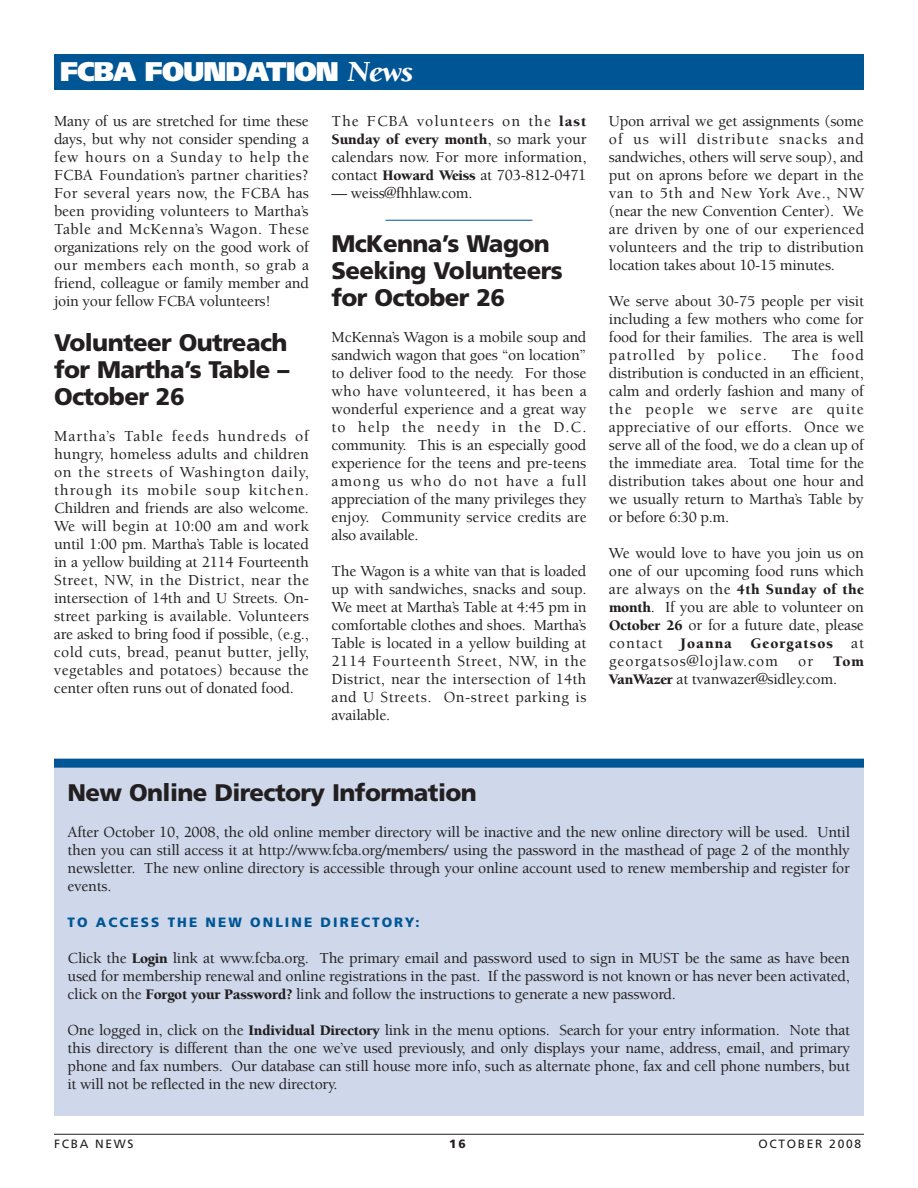
<style>
.page{position:relative;width:918px;height:1188px;background:#fff}
.page>*{position:absolute;margin:0;border:0;box-sizing:border-box;transform-origin:0 0}
.t1{font:900 27px "Frutiger";letter-spacing:-.035em;color:#fff}
.t2{font:900 24px/27px "Frutiger";letter-spacing:-.025em;color:#231f20;text-align:justify}
.t3{font:500 15.75px/18px "Berkeley";letter-spacing:-.015em;color:#231f20;text-align:justify}
.t4{font:500 15.75px "Berkeley";letter-spacing:.06em;color:#231f20}
.t5{font:900 15px "Berkeley";letter-spacing:-.01em;color:#231f20}
.t6{font:900 15px "Berkeley";letter-spacing:.065em;color:#231f20}
.t7{font:900 15px "Berkeley";letter-spacing:.025em;color:#231f20}
.t8{font:900 13.5px "Frutiger";letter-spacing:.155em;color:#005595}
.t9{font:12px "Frutiger";letter-spacing:.14em;color:#231f20}
.t10{font:900 12px "Frutiger";color:#231f20}
.s1{font-family:"Berkeley";font-style:italic;font-size:30px}
.s2{font-weight:900;font-size:15px}
.s3{font-weight:500;font-size:15.75px}
</style>
<div class="page">
<hr style="left:54px;top:1134px;width:810px;height:1px;background:#231f20">
<div style="left:54px;top:767px;width:810px;height:349px;background:#ced8ea"></div>
<div style="left:54px;top:759px;width:810px;height:9px;background:#005595"></div>
<hr style="left:386px;top:220px;width:146px;height:1px;background:#005595">
<div style="left:54px;top:54px;width:810px;height:36px;background:#005595"></div>
<h1 class="t1" style="left:60px;top:61px;width:355px">FCBA FOUNDATION <span class="s1">News</span></h1>
<p class="t3" style="left:54px;top:113px;width:257px">Many of us are stretched for time these days, but why not consider spending a few hours on a Sunday to help the FCBA Foundation’s partner charities?<br>For several years now, the FCBA has been providing volunteers to Martha’s Table and McKenna’s Wagon. These organizations rely on the good work of our members each month, so grab a friend, colleague or family member and join your fellow FCBA volunteers!</p>
<h2 class="t2" style="left:54px;top:331px;width:237px">Volunteer Outreach for Martha’s Table – October 26</h2>
<p class="t3" style="left:54px;top:428px;width:257px">Martha’s Table feeds hundreds of hungry, homeless adults and children on the streets of Washington daily, through its mobile soup kitchen.<br>Children and friends are also welcome.<br>We will begin at 10:00 am and work until 1:00 pm. Martha’s Table is located in a yellow building at 2114 Fourteenth Street, NW, in the District, near the intersection of 14th and U Streets. On&shy;street parking is available. Volunteers are asked to bring food if possible, (e.g., cold cuts, bread, peanut butter, jelly, vegetables and potatoes) because the center often runs out of donated food.</p>
<p class="t4" style="left:331px;top:115px;width:257px">The FCBA volunteers on the <span class="s2">last</span></p>
<p class="t5" style="left:332px;top:133px;width:257px">Sunday of every month<span class="s3">, so mark your</span></p>
<p class="t3" style="left:332px;top:149px;width:256px">calendars now. For more information, contact <span class="s2">Howard Weiss</span> at 703-812-0471</p>
<p class="t3" style="left:331px;top:185px;width:143px">— weiss@fhhlaw.com.</p>
<h2 class="t2" style="left:332px;top:232px;width:233px;text-align:left">McKenna’s Wagon<br>Seeking Volunteers for October 26</h2>
<p class="t3" style="left:332px;top:329px;width:257px">McKenna’s Wagon is a mobile soup and sandwich wagon that goes “on location” to deliver food to the needy. For those who have volunteered, it has been a wonderful experience and a great way to help the needy in the D.C. community. This is an especially good experience for the teens and pre-teens among us who do not have a full appreciation of the many privileges they enjoy. Community service credits are also available.</p>
<p class="t3" style="left:332px;top:563px;width:257px">The Wagon is a white van that is loaded up with sandwiches, snacks and soup.<br>We meet at Martha’s Table at 4:45 pm in comfortable clothes and shoes. Martha’s Table is located in a yellow building at 2114 Fourteenth Street, NW, in the District, near the intersection of 14th and U Streets. On-street parking is available.</p>
<p class="t3" style="left:609px;top:113px;width:257px">Upon arrival we get assignments (some of us will distribute snacks and sandwiches, others will serve soup), and put on aprons before we depart in the van to 5th and New York Ave., NW (near the new Convention Center). We are driven by one of our experienced volunteers and the trip to distribution location takes about 10-15 minutes.</p>
<p class="t3" style="left:609px;top:293px;width:257px">We serve about 30-75 people per visit including a few mothers who come for food for their families. The area is well patrolled by police.</p>
<p class="t3" style="left:609px;top:347px;width:257px;text-indent:182px">The food distribution is conducted in an efficient, calm and orderly fashion and many of the people we serve are quite appreciative of our efforts. Once we serve all of the food, we do a clean up of the immediate area. Total time for the distribution takes about one hour and we usually return to Martha’s Table by or before 6:30 p.m.</p>
<p class="t3" style="left:609px;top:545px;width:257px">We would love to have you join us on one of our upcoming food runs which are always on the <span class="s2">4th Sunday of the month</span>. If you are able to volunteer on <span class="s2">October 26</span> or for a future date, please</p>
<p class="t6" style="left:609px;top:637px;width:256px"><span class="s3">contact</span> Joanna Georgatsos <span class="s3">at</span></p>
<p class="t4" style="left:609px;top:655px;width:171px">georgatsos@lojlaw.com</p>
<p class="t3" style="left:798px;top:653px;width:16px">or</p>
<p class="t7" style="left:833px;top:655px;width:32px">Tom</p>
<p class="t3" style="left:609px;top:671px;width:230px"><span class="s2">VanWazer</span> at tvanwazer@sidley.com.</p>
<h2 class="t2" style="left:68px;top:781px;width:411px">New Online Directory Information</h2>
<p class="t3" style="left:68px;top:824px;width:784px">After October 10, 2008, the old online member directory will be inactive and the new online directory will be used. Until then you can still access it at http://www.fcba.org/members/ using the password in the masthead of page 2 of the monthly newsletter. The new online directory is accessible through your online account used to renew membership and register for events.</p>
<p class="t8" style="left:68px;top:917px;width:354px">TO ACCESS THE NEW ONLINE DIRECTORY:</p>
<p class="t3" style="left:68px;top:950px;width:784px">Click the <span class="s2">Login</span> link at www.fcba.org. The primary email and password used to sign in MUST be the same as have been used for membership renewal and online registrations in the past. If the password is not known or has never been activated, click on the <span class="s2">Forgot your Password?</span> link and follow the instructions to generate a new password.</p>
<p class="t3" style="left:68px;top:1022px;width:784px">One logged in, click on the <span class="s2">Individual Directory</span> link in the menu options. Search for your entry information. Note that this directory is different than the one we’ve used previously, and only displays your name, address, email, and primary phone and fax numbers. Our database can still house more info, such as alternate phone, fax and cell phone numbers, but it will not be reflected in the new directory.</p>
<p class="t9" style="left:54px;top:1139px;width:81px">FCBA NEWS</p>
<p class="t10" style="left:449px;top:1139px;width:18px">16</p>
<p class="t9" style="left:759px;top:1139px;width:104px">OCTOBER 2008</p>
</div>
